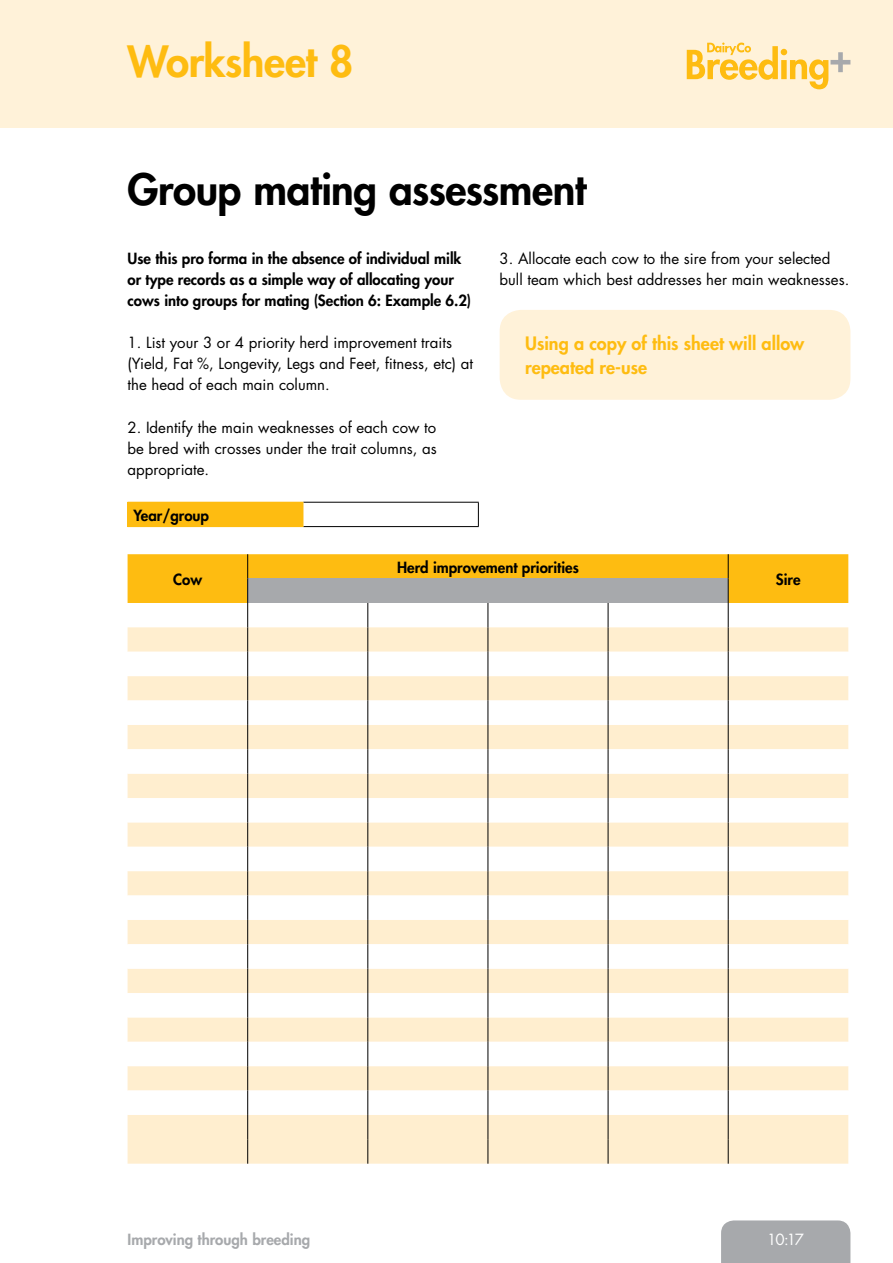
<style>
.page{position:relative;width:893px;height:1263px;background:#fff}
.page>*{position:absolute;margin:0;border:0;box-sizing:border-box;transform-origin:0 0}
.t1{font:800 42px "Futura Std";letter-spacing:-.01em;color:#000}
.t2{font:800 42px "Futura Std";letter-spacing:-.01em;color:#febc11}
.t3{font:800 18px/24px "Futura Std";color:#febc11}
.t4{font:15px/21px "Futura Std";color:#000}
.t5{font:800 15px/21px "Futura Std";color:#000}
.t6{font:800 15px "Futura Std";color:#a7a9ac}
.t7{font:15px "Futura Std";color:#fff}
</style>
<div class="page">
<div style="left:0;top:0;width:893px;height:128px;background:#fff2d9"></div>
<div style="left:721px;top:1220px;width:129px;height:43px;background:#a7a9ac"></div>
<svg style="left:687px;top:43px;width:163px;height:46px"></svg>
<div style="left:500px;top:310px;width:350px;height:90px;background:#fff2d9;border-radius:21px"></div>
<div style="left:128px;top:502px;width:175px;height:25px;background:#febc11"></div>
<hr style="left:303px;top:502px;width:176px;height:1px;background:#000">
<svg style="left:478px;top:503px;width:1px;height:23px"></svg>
<hr style="left:303px;top:526px;width:176px;height:1px;background:#000">
<svg style="left:303px;top:503px;width:1px;height:23px"></svg>
<svg style="left:128px;top:554px;width:720px;height:610px"></svg>
<h1 class="t2" style="left:128px;top:35px;width:227px">Worksheet 8</h1>
<h1 class="t1" style="left:128px;top:163px;width:460px">Group mating assessment</h1>
<p class="t5" style="left:128px;top:248px;width:345px">Use this pro forma in the absence of individual milk or type records as a simple way of allocating your cows into groups for mating (Section 6: Example 6.2)</p>
<p class="t4" style="left:128px;top:332px;width:347px">1. List your 3 or 4 priority herd improvement traits (Yield, Fat %, Longevity, Legs and Feet, fitness, etc) at the head of each main column.</p>
<p class="t4" style="left:128px;top:417px;width:311px;text-align:justify">2. Identify the main weaknesses of each cow to be bred with crosses under the trait columns, as appropriate.</p>
<p class="t4" style="left:500px;top:248px;width:351px">3. Allocate each cow to the sire from your selected bull team which best addresses her main weaknesses.</p>
<p class="t3" style="left:525px;top:332px;width:281px">Using a copy of this sheet will allow repeated re-use</p>
<p class="t5" style="left:134px;top:504px;width:77px">Year/group</p>
<p class="t5" style="left:173px;top:569px;width:30px">Cow</p>
<p class="t5" style="left:397px;top:557px;width:183px">Herd improvement priorities</p>
<p class="t5" style="left:776px;top:569px;width:26px">Sire</p>
<p class="t6" style="left:128px;top:1229px;width:184px">Improving through breeding</p>
<p class="t7" style="left:767px;top:1229px;width:38px">10:17</p>
</div>
